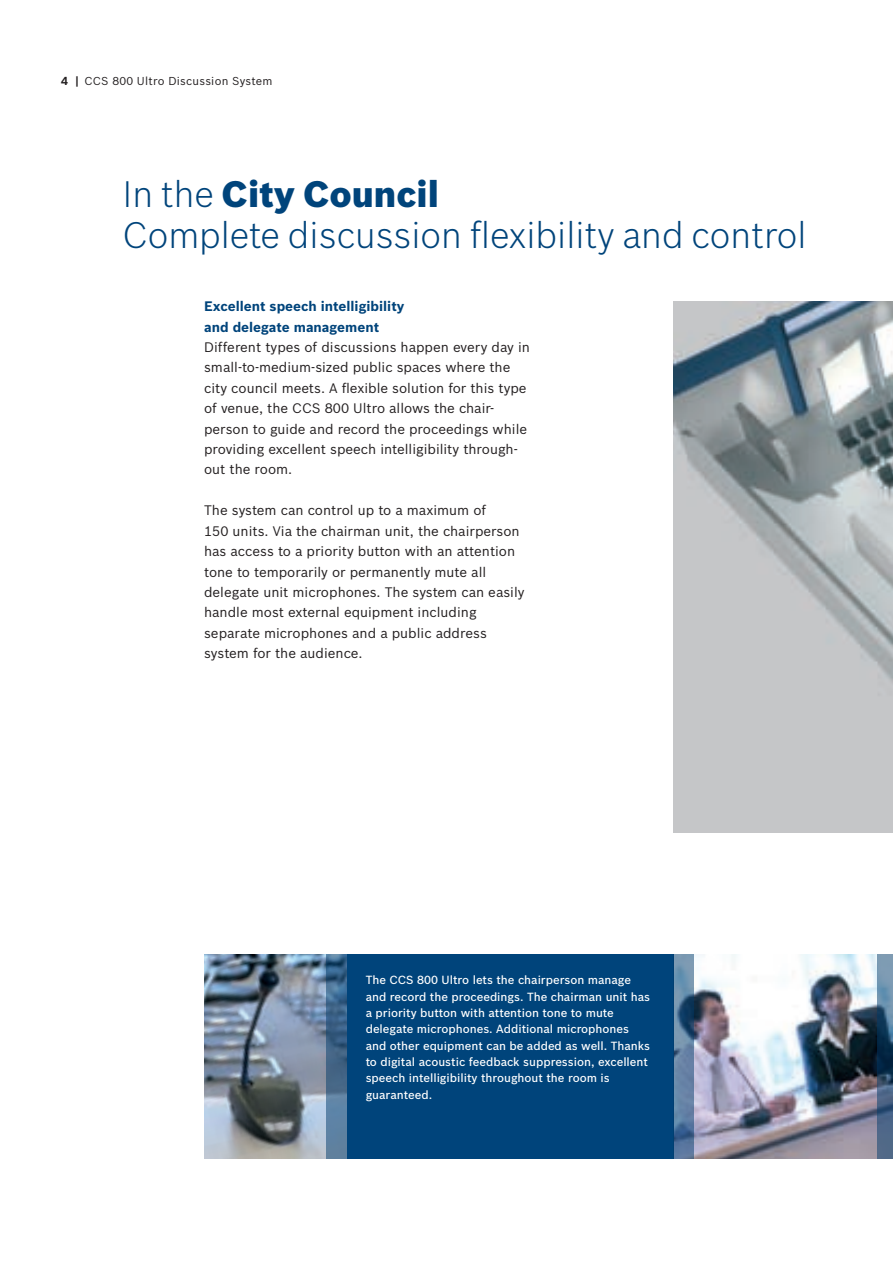
<style>
.page{position:relative;width:893px;height:1263px;background:#fff}
.page>*{position:absolute;margin:0;border:0;box-sizing:border-box;transform-origin:0 0}
.t1{font:300 36px/40.8px "Bosch Sans";color:#00447b}
.t2{font:13.5px/20.4px "Bosch Sans";color:#231f20}
.t3{font:700 13.5px/20.4px "Bosch Sans";color:#00447b}
.t4{font:500 11.55px/16.4px "Bosch Sans";color:#fff}
.t5{font:11.25px "Bosch Sans";letter-spacing:.02em;color:#231f20}
.s1{font-weight:700}
.s2{font-weight:900}
</style>
<div class="page">
<img style="left:694px;top:955px;width:184px;height:204px">
<img style="left:204px;top:955px;width:123px;height:204px">
<div style="left:347px;top:955px;width:327px;height:204px;background:#00447b"></div>
<img style="left:674px;top:301px;width:219px;height:531px">
<svg style="left:674px;top:955px;width:20px;height:204px;background:#5b7c9e"></svg>
<svg style="left:327px;top:955px;width:20px;height:204px;background:#476c8f"></svg>
<svg style="left:878px;top:955px;width:15px;height:204px;background:#436382"></svg>
<p class="t5" style="left:61px;top:74px;width:213px"><span class="s1">4 |</span> CCS 800 Ultro Discussion System</p>
<h1 class="t1" style="left:122px;top:173px;width:685px">In the <span class="s2">City Council<br></span>Complete discussion flexibility and control</h1>
<p class="t3" style="left:204px;top:296px;width:202px">Excellent speech intelligibility and delegate management</p>
<p class="t2" style="left:204px;top:337px;width:327px">Different types of discussions happen every day in small-to-medium-sized public spaces where the city council meets. A flexible solution for this type of venue, the CCS 800 Ultro allows the chair&shy;person to guide and record the proceedings while providing excellent speech intelligibility through&shy;out the room.</p>
<p class="t2" style="left:204px;top:500px;width:322px">The system can control up to a maximum of<br>150 units. Via the chairman unit, the chairperson has access to a priority button with an attention tone to temporarily or permanently mute all delegate unit microphones. The system can easily handle most external equipment including separate microphones and a public address system for the audience.</p>
<p class="t4" style="left:366px;top:972px;width:286px">The CCS 800 Ultro lets the chairperson manage and record the proceedings. The chairman unit has a priority button with attention tone to mute delegate microphones. Additional microphones and other equipment can be added as well. Thanks to digital acoustic feedback suppression, excellent speech intelligibility throughout the room is guaranteed.</p>
</div>
